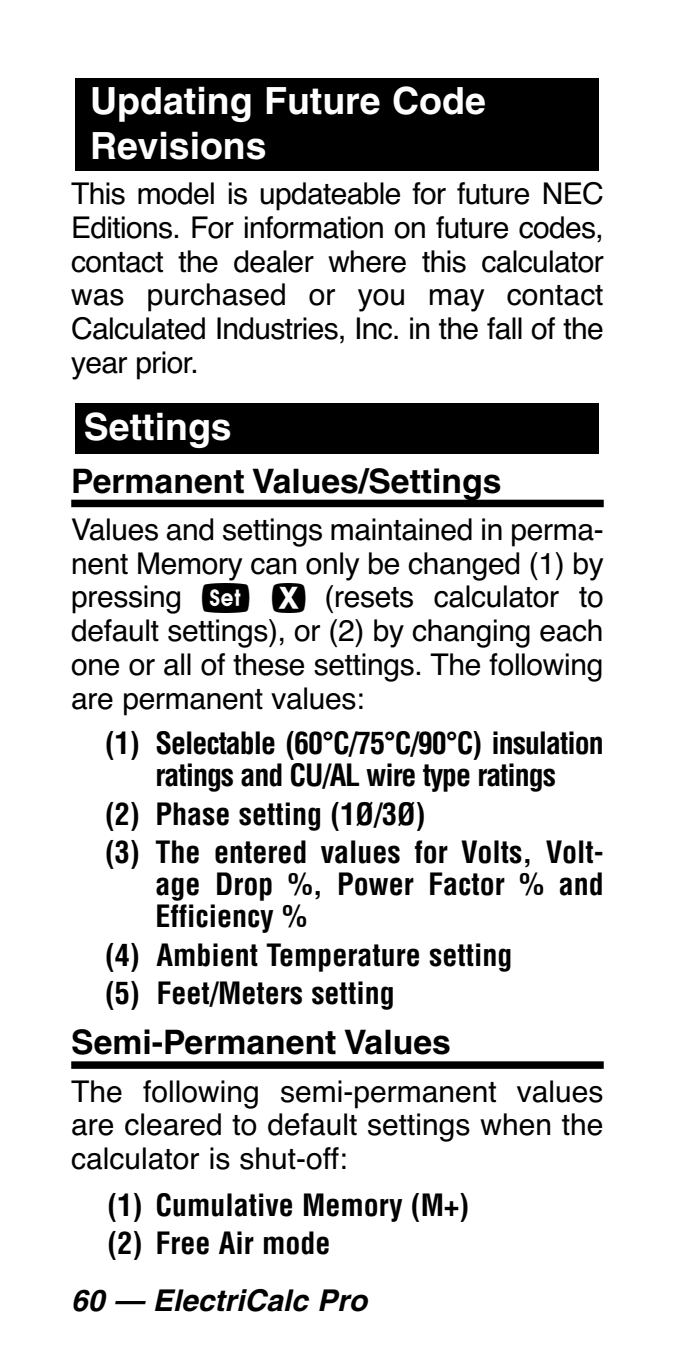
<style>
.page{position:relative;width:675px;height:1350px;background:#fff}
.page>*{position:absolute;margin:0;border:0;box-sizing:border-box;transform-origin:0 0}
.t1{font:700 37.5px/45px "Helvetica";color:#fff}
.t2{font:700 33.75px "Helvetica";color:#000}
.t3{font:30px/33.8px "Helvetica";letter-spacing:-.01em;color:#000;text-align:justify}
.t4{font:700 condensed 30px/38.5px "Helvetica";color:#000}
.t5{font:700 condensed 30px/32px "Helvetica";letter-spacing:-.035em;color:#000;text-align:center}
.t6{font:italic 700 30px "Helvetica";color:#000}
.s1{font-family:"Carmen Mstr Font"}
</style>
<div class="page">
<div style="left:71px;top:500px;width:533px;height:7px;background:#000"></div>
<div style="left:71px;top:1061px;width:533px;height:8px;background:#000"></div>
<div style="left:75px;top:403px;width:524px;height:51px;background:#000"></div>
<div style="left:75px;top:78px;width:524px;height:92px;background:#000"></div>
<p class="t1" style="left:90px;top:82px;width:397px">Updating Future Code<br>Revisions</p>
<p class="t3" style="left:71px;top:180px;width:534px">This model is updateable for future NEC Editions. For information on future codes, contact the dealer where this calculator was purchased or you may contact Calculated Industries, Inc. in the fall of the year prior.</p>
<p class="t1" style="left:84px;top:408px;width:149px">Settings</p>
<p class="t2" style="left:71px;top:468px;width:432px">Permanent Values/Settings</p>
<p class="t3" style="left:71px;top:515px;width:534px">Values and settings maintained in perma&shy;nent Memory can only be changed (1) by pressing <span class="s1">S x</span> (resets calculator to default settings), or (2) by changing each one or all of these settings. The following are permanent values:</p>
<p class="t5" style="left:105px;top:730px;width:500px">(1) Selectable (60°C/75°C/90°C) insulation ratings and CU/AL wire type ratings</p>
<p class="t4" style="left:105px;top:797px;width:500px">(2) Phase setting (1Ø/3Ø)<br>(3) The entered values for Volts, Volt-</p>
<p class="t4" style="left:156px;top:871px;width:450px;line-height:32px">age Drop %, Power Factor % and<br>Efficiency %</p>
<p class="t4" style="left:105px;top:938px;width:409px">(4) Ambient Temperature setting (5) Feet/Meters setting</p>
<p class="t2" style="left:71px;top:1030px;width:381px">Semi-Permanent Values</p>
<p class="t3" style="left:71px;top:1077px;width:534px">The following semi-permanent values are cleared to default settings when the calculator is shut-off:</p>
<p class="t4" style="left:108px;top:1188px;width:363px">(1) Cumulative Memory (M+) (2) Free Air mode</p>
<p class="t6" style="left:71px;top:1290px;width:303px">60 — ElectriCalc Pro</p>
</div>
